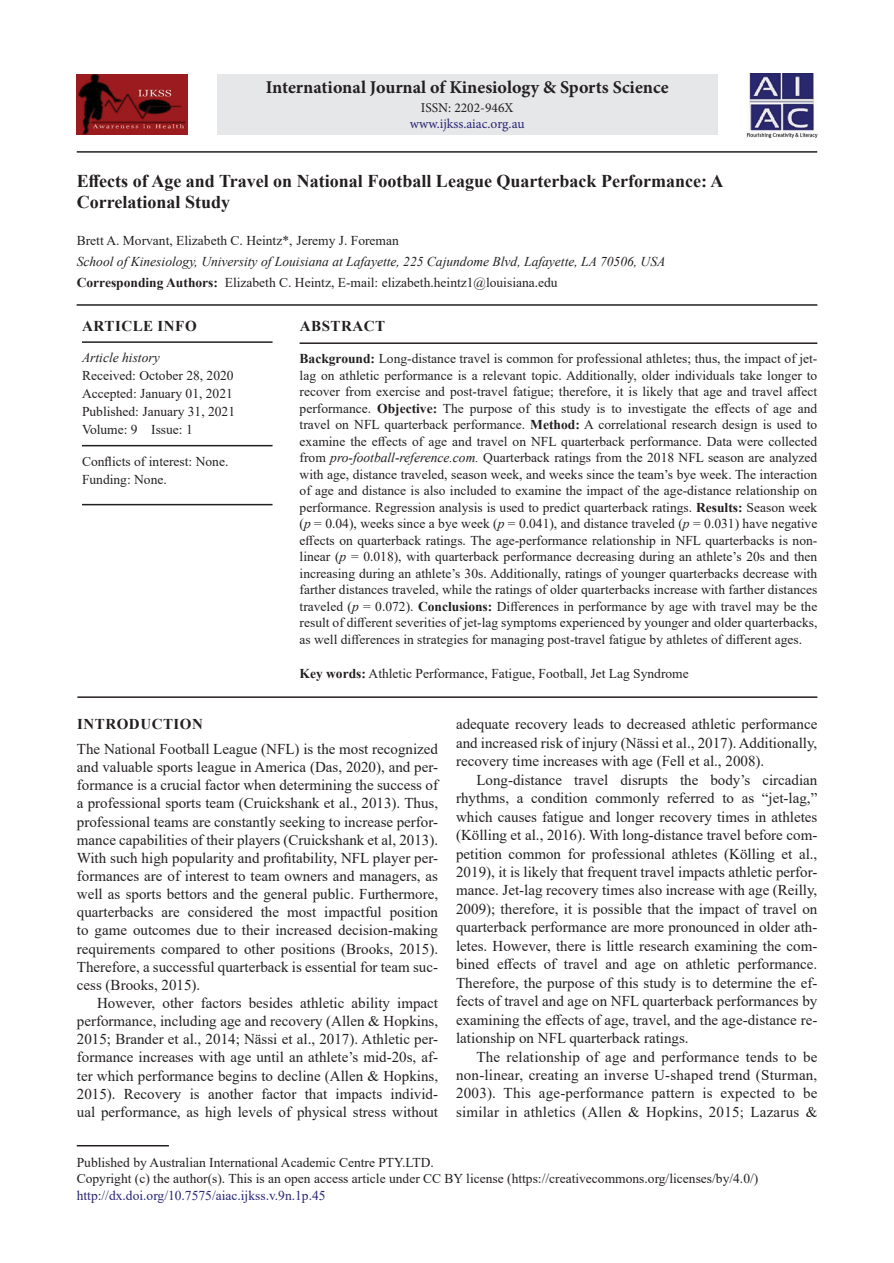
<style>
.page{position:relative;width:894px;height:1263px;background:#fff}
.page>*{position:absolute;margin:0;border:0;box-sizing:border-box;transform-origin:0 0}
.AT{font:700 18px/21px "Times New Roman";color:#231f20}
.J_Name{font:700 18px "Minion Pro";color:#231f20}
.TX{font:15px/18.5px "Times New Roman";color:#231f20;text-align:justify}
.TXFL{font:15px/18.1px "Times New Roman";color:#231f20;text-align:justify}
.ART_INFO{font:700 15px "Times New Roman";letter-spacing:.035em;color:#231f20}
.ABSH{font:700 15px "Times New Roman";letter-spacing:.035em;color:#231f20}
.ABS{font:13.5px/16.5px "Times New Roman";color:#231f20;text-align:justify}
.PUB_Details{font:13.5px/16.5px "Times New Roman";color:#231f20}
.ART_INFO-2{font:13.5px/18px "Times New Roman";color:#231f20}
.AFF{font:italic 13.5px "Times New Roman";color:#231f20}
.ADD{font:13.5px "Times New Roman";color:#231f20}
.KWD{font:13.5px "Times New Roman";color:#231f20}
.AU{font:13.5px "Times New Roman";color:#231f20}
.HIS{font:13.5px/18px "Times New Roman";color:#231f20}
.ISSN_Web{font:13.5px "Minion Pro";letter-spacing:-.005em;color:#282574}
.ISSN_Num{font:13.5px "Minion Pro";color:#231f20}
.s1{font-weight:700}
.s2{font-style:italic}
.s3{color:#282574}
</style>
<div class="page">
<hr style="left:77px;top:151px;width:739px;height:2px;background:#231f20">
<hr style="left:77px;top:304px;width:740px;height:2px;background:#231f20">
<hr style="left:299px;top:342px;width:518px;height:2px;background:#231f20">
<hr style="left:77px;top:696px;width:740px;height:2px;background:#231f20">
<hr style="left:77px;top:1145px;width:92px;height:1px;background:#231f20">
<div style="left:217px;top:74px;width:500px;height:60px;background:#e6e7e9"></div>
<img style="left:746px;top:73px;width:70px;height:65px">
<img style="left:77px;top:74px;width:110px;height:60px">
<hr style="left:82px;top:341px;width:190px;height:2px;background:#231f20">
<hr style="left:82px;top:445px;width:190px;height:1px;background:#231f20">
<hr style="left:82px;top:504px;width:190px;height:1px;background:#231f20">
<p class="J_Name" style="left:265px;top:75px;width:404px">International Journal of Kinesiology &amp; Sports Science</p>
<p class="ISSN_Num" style="left:420px;top:98px;width:94px">ISSN: 2202-946X</p>
<p class="ISSN_Web" style="left:409px;top:115px;width:116px">www.ijkss.aiac.org.au</p>
<p class="AT" style="left:77px;top:170px;width:648px">Effects of Age and Travel on National Football League Quarterback Performance: A<br>Correlational Study</p>
<p class="AU" style="left:77px;top:231px;width:323px">Brett A. Morvant, Elizabeth C. Heintz*, Jeremy J. Foreman</p>
<p class="AFF" style="left:77px;top:252px;width:590px">School of Kinesiology, University of Louisiana at Lafayette, 225 Cajundome Blvd, Lafayette, LA 70506, USA</p>
<p class="ADD" style="left:77px;top:273px;width:482px"><span class="s1">Corresponding Authors:</span> Elizabeth C. Heintz, E-mail: elizabeth.heintz1@louisiana.edu</p>
<p class="ABSH" style="left:300px;top:315px;width:87px">ABSTRACT</p>
<p class="ABS" style="left:299px;top:350px;width:519px"><span class="s1">Background:</span> Long-distance travel is common for professional athletes; thus, the impact of jet&shy;lag on athletic performance is a relevant topic. Additionally, older individuals take longer to recover from exercise and post-travel fatigue; therefore, it is likely that age and travel affect performance. <span class="s1">Objective:</span> The purpose of this study is to investigate the effects of age and travel on NFL quarterback performance. <span class="s1">Method:</span> A correlational research design is used to examine the effects of age and travel on NFL quarterback performance. Data were collected from <span class="s2">pro-football-reference.com.</span> Quarterback ratings from the 2018 NFL season are analyzed with age, distance traveled, season week, and weeks since the team’s bye week. The interaction of age and distance is also included to examine the impact of the age-distance relationship on performance. Regression analysis is used to predict quarterback ratings. <span class="s1">Results:</span> Season week (<span class="s2">p</span> = 0.04), weeks since a bye week (<span class="s2">p</span> = 0.041), and distance traveled (<span class="s2">p</span> = 0.031) have negative effects on quarterback ratings. The age-performance relationship in NFL quarterbacks is non&shy;linear (<span class="s2">p</span> = 0.018), with quarterback performance decreasing during an athlete’s 20s and then increasing during an athlete’s 30s. Additionally, ratings of younger quarterbacks decrease with farther distances traveled, while the ratings of older quarterbacks increase with farther distances traveled (<span class="s2">p</span> = 0.072). <span class="s1">Conclusions:</span> Differences in performance by age with travel may be the result of different severities of jet-lag symptoms experienced by younger and older quarterbacks, as well differences in strategies for managing post-travel fatigue by athletes of different ages.</p>
<p class="KWD" style="left:299px;top:664px;width:390px"><span class="s1">Key words:</span> Athletic Performance, Fatigue, Football, Jet Lag Syndrome</p>
<h1 class="ART_INFO" style="left:77px;top:713px;width:127px">INTRODUCTION</h1>
<p class="TXFL" style="left:77px;top:739px;width:362px">The National Football League (NFL) is the most recognized and valuable sports league in America (Das, 2020), and per&shy;formance is a crucial factor when determining the success of a professional sports team (Cruickshank et al., 2013). Thus, professional teams are constantly seeking to increase perfor&shy;mance capabilities of their players (Cruickshank et al, 2013).<br>With such high popularity and profitability, NFL player per&shy;formances are of interest to team owners and managers, as well as sports bettors and the general public. Furthermore, quarterbacks are considered the most impactful position to game outcomes due to their increased decision-making requirements compared to other positions (Brooks, 2015).<br>Therefore, a successful quarterback is essential for team suc&shy;cess (Brooks, 2015).</p>
<p class="TX" style="left:77px;top:993px;width:362px;text-indent:20px">However, other factors besides athletic ability impact performance, including age and recovery (Allen &amp; Hopkins, 2015; Brander et al., 2014; Nässi et al., 2017). Athletic per&shy;formance increases with age until an athlete’s mid-20s, af&shy;ter which performance begins to decline (Allen &amp; Hopkins, 2015). Recovery is another factor that impacts individ&shy;ual performance, as high levels of physical stress without</p>
<p class="PUB_Details" style="left:77px;top:1153px;width:682px">Published by Australian International Academic Centre PTY.LTD.<br>Copyright (c) the author(s). This is an open access article under CC BY license (https://creativecommons.org/licenses/by/4.0/) <span class="s3">http://dx.doi.org/10.7575/aiac.ijkss.v.9n.1p.45</span></p>
<p class="ART_INFO" style="left:82px;top:315px;width:116px">ARTICLE INFO</p>
<p class="ART_INFO-2" style="left:82px;top:348px;width:154px"><span class="s2">Article history<br></span>Received: October 28, 2020<br>Accepted: January 01, 2021<br>Published: January 31, 2021<br>Volume: 9 Issue: 1</p>
<p class="HIS" style="left:82px;top:452px;width:148px">Conflicts of interest: None.<br>Funding: None.</p>
<p class="TX" style="left:456px;top:714px;width:362px">adequate recovery leads to decreased athletic performance and increased risk of injury (Nässi et al., 2017). Additionally, recovery time increases with age (Fell et al., 2008).</p>
<p class="TX" style="left:456px;top:770px;width:362px;text-indent:20px">Long-distance travel disrupts the body’s circadian rhythms, a condition commonly referred to as “jet-lag,” which causes fatigue and longer recovery times in athletes (Kölling et al., 2016). With long-distance travel before com&shy;petition common for professional athletes (Kölling et al., 2019), it is likely that frequent travel impacts athletic perfor&shy;mance. Jet-lag recovery times also increase with age (Reilly, 2009); therefore, it is possible that the impact of travel on quarterback performance are more pronounced in older ath&shy;letes. However, there is little research examining the com&shy;bined effects of travel and age on athletic performance.<br>Therefore, the purpose of this study is to determine the ef&shy;fects of travel and age on NFL quarterback performances by examining the effects of age, travel, and the age-distance re&shy;lationship on NFL quarterback ratings.</p>
<p class="TX" style="left:456px;top:1046px;width:362px;text-indent:20px">The relationship of age and performance tends to be non-linear, creating an inverse U-shaped trend (Sturman, 2003). This age-performance pattern is expected to be similar in athletics (Allen &amp; Hopkins, 2015; Lazarus &amp;</p>
</div>
